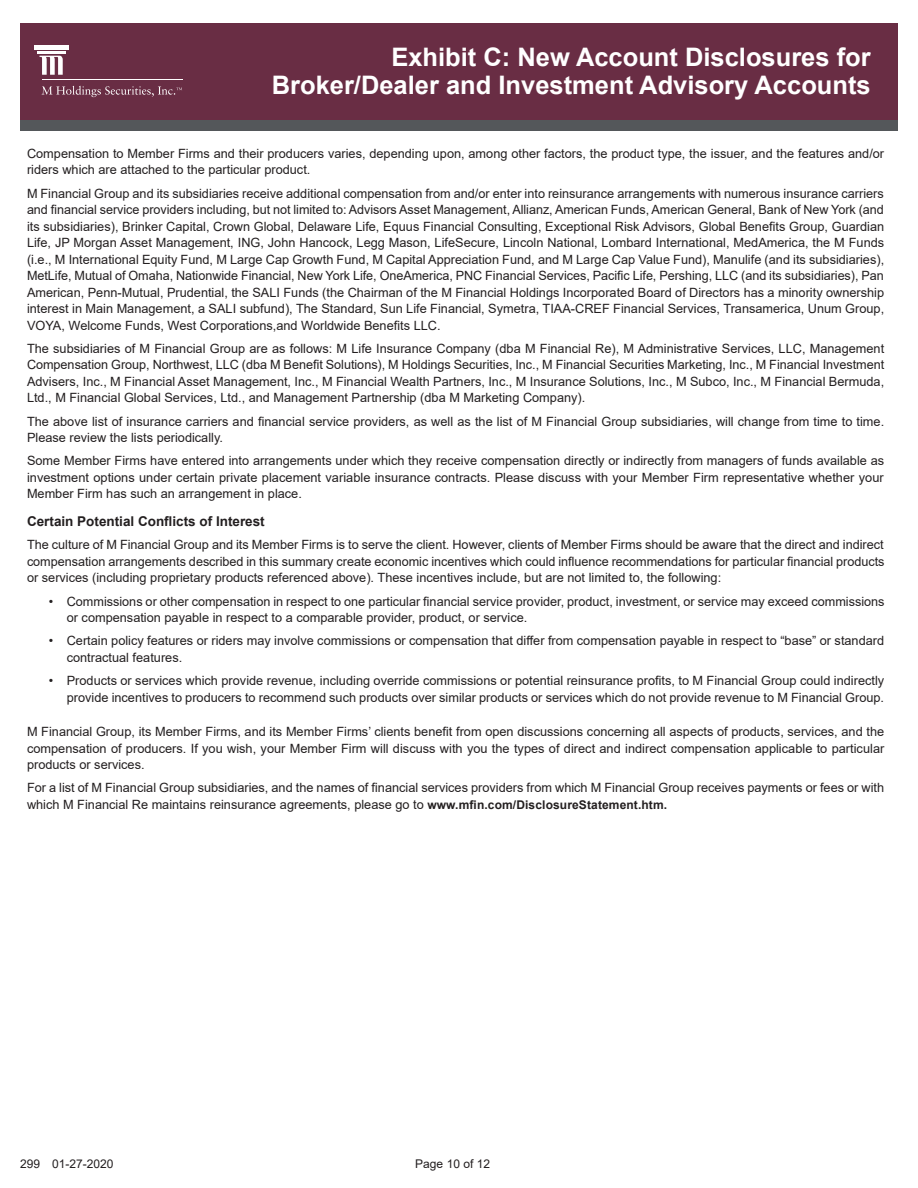
<style>
.page{position:relative;width:918px;height:1188px;background:#fff}
.page>*{position:absolute;margin:0;border:0;box-sizing:border-box;transform-origin:0 0}
.t1{font:700 25.5px/28.5px "Arial";color:#fff;text-align:right}
.TXT_Subhead{font:700 13.5px "Arial";color:#231f20}
.TXT_Body_Text{font:12.75px/16.5px "Arial";color:#231f20}
.t2{font:12px "Arial";color:#231f20}
.s1{font-weight:700;font-size:12px}
</style>
<div class="page">
<div style="left:20px;top:23px;width:878px;height:108px;background:#692d44"></div>
<div style="left:20px;top:120px;width:878px;height:11px;background:#54575a"></div>
<hr style="left:34px;top:46px;width:35px;height:4px;background:#fff">
<hr style="left:37px;top:51px;width:28px;height:3px;background:#fff">
<hr style="left:42px;top:79px;width:140px;height:1px;background:#fff">
<svg style="left:40px;top:56px;width:23px;height:19px"></svg>
<svg style="left:42px;top:86px;width:140px;height:11px"></svg>
<h1 class="t1" style="left:272px;top:43px;width:600px">Exhibit C: New Account Disclosures for<br>Broker/Dealer and Investment Advisory Accounts</h1>
<p class="TXT_Body_Text" style="left:27px;top:145px;width:859px">Compensation to Member Firms and their producers varies, depending upon, among other factors, the product type, the issuer, and the features and/or riders which are attached to the particular product.</p>
<p class="TXT_Body_Text" style="left:27px;top:185px;width:859px;text-align:justify">M Financial Group and its subsidiaries receive additional compensation from and/or enter into reinsurance arrangements with numerous insurance carriers and financial service providers including, but not limited to: Advisors Asset Management, Allianz, American Funds, American General, Bank of New York (and its subsidiaries), Brinker Capital, Crown Global, Delaware Life, Equus Financial Consulting, Exceptional Risk Advisors, Global Benefits Group, Guardian Life, JP Morgan Asset Management, ING, John Hancock, Legg Mason, LifeSecure, Lincoln National, Lombard International, MedAmerica, the M Funds (i.e., M International Equity Fund, M Large Cap Growth Fund, M Capital Appreciation Fund, and M Large Cap Value Fund), Manulife (and its subsidiaries), MetLife, Mutual of Omaha, Nationwide Financial, New York Life, OneAmerica, PNC Financial Services, Pacific Life, Pershing, LLC (and its subsidiaries), Pan American, Penn-Mutual, Prudential, the SALI Funds (the Chairman of the M Financial Holdings Incorporated Board of Directors has a minority ownership interest in Main Management, a SALI subfund), The Standard, Sun Life Financial, Symetra, TIAA-CREF Financial Services, Transamerica, Unum Group, VOYA, Welcome Funds, West Corporations,and Worldwide Benefits LLC.</p>
<p class="TXT_Body_Text" style="left:27px;top:340px;width:859px;text-align:justify">The subsidiaries of M Financial Group are as follows: M Life Insurance Company (dba M Financial Re), M Administrative Services, LLC, Management Compensation Group, Northwest, LLC (dba M Benefit Solutions), M Holdings Securities, Inc., M Financial Securities Marketing, Inc., M Financial Investment Advisers, Inc., M Financial Asset Management, Inc., M Financial Wealth Partners, Inc., M Insurance Solutions, Inc., M Subco, Inc., M Financial Bermuda, Ltd., M Financial Global Services, Ltd., and Management Partnership (dba M Marketing Company).</p>
<p class="TXT_Body_Text" style="left:27px;top:413px;width:859px">The above list of insurance carriers and financial service providers, as well as the list of M Financial Group subsidiaries, will change from time to time.<br>Please review the lists periodically.</p>
<p class="TXT_Body_Text" style="left:27px;top:452px;width:859px;text-align:justify">Some Member Firms have entered into arrangements under which they receive compensation directly or indirectly from managers of funds available as investment options under certain private placement variable insurance contracts. Please discuss with your Member Firm representative whether your Member Firm has such an arrangement in place.</p>
<p class="TXT_Subhead" style="left:27px;top:512px;width:239px">Certain Potential Conflicts of Interest</p>
<p class="TXT_Body_Text" style="left:27px;top:536px;width:859px;text-align:justify">The culture of M Financial Group and its Member Firms is to serve the client. However, clients of Member Firms should be aware that the direct and indirect compensation arrangements described in this summary create economic incentives which could influence recommendations for particular financial products or services (including proprietary products referenced above). These incentives include, but are not limited to, the following:</p>
<p class="TXT_Body_Text" style="left:67px;top:593px;width:819px;text-indent:-18px">• Commissions or other compensation in respect to one particular financial service provider, product, investment, or service may exceed commissions or compensation payable in respect to a comparable provider, product, or service.</p>
<p class="TXT_Body_Text" style="left:67px;top:632px;width:819px;text-indent:-18px">• Certain policy features or riders may involve commissions or compensation that differ from compensation payable in respect to “base” or standard contractual features.</p>
<p class="TXT_Body_Text" style="left:49px;top:672px;width:837px;text-align:right">• Products or services which provide revenue, including override commissions or potential reinsurance profits, to M Financial Group could indirectly provide incentives to producers to recommend such products over similar products or services which do not provide revenue to M Financial Group.</p>
<p class="TXT_Body_Text" style="left:27px;top:723px;width:859px;text-align:justify">M Financial Group, its Member Firms, and its Member Firms’ clients benefit from open discussions concerning all aspects of products, services, and the compensation of producers. If you wish, your Member Firm will discuss with you the types of direct and indirect compensation applicable to particular products or services.</p>
<p class="TXT_Body_Text" style="left:27px;top:779px;width:859px">For a list of M Financial Group subsidiaries, and the names of financial services providers from which M Financial Group receives payments or fees or with which M Financial Re maintains reinsurance agreements, please go to <span class="s1">www.mfin.com/DisclosureStatement.htm.</span></p>
<p class="t2" style="left:20px;top:1155px;width:95px">299 01-27-2020</p>
<p class="t2" style="left:415px;top:1155px;width:76px">Page 10 of 12</p>
</div>
